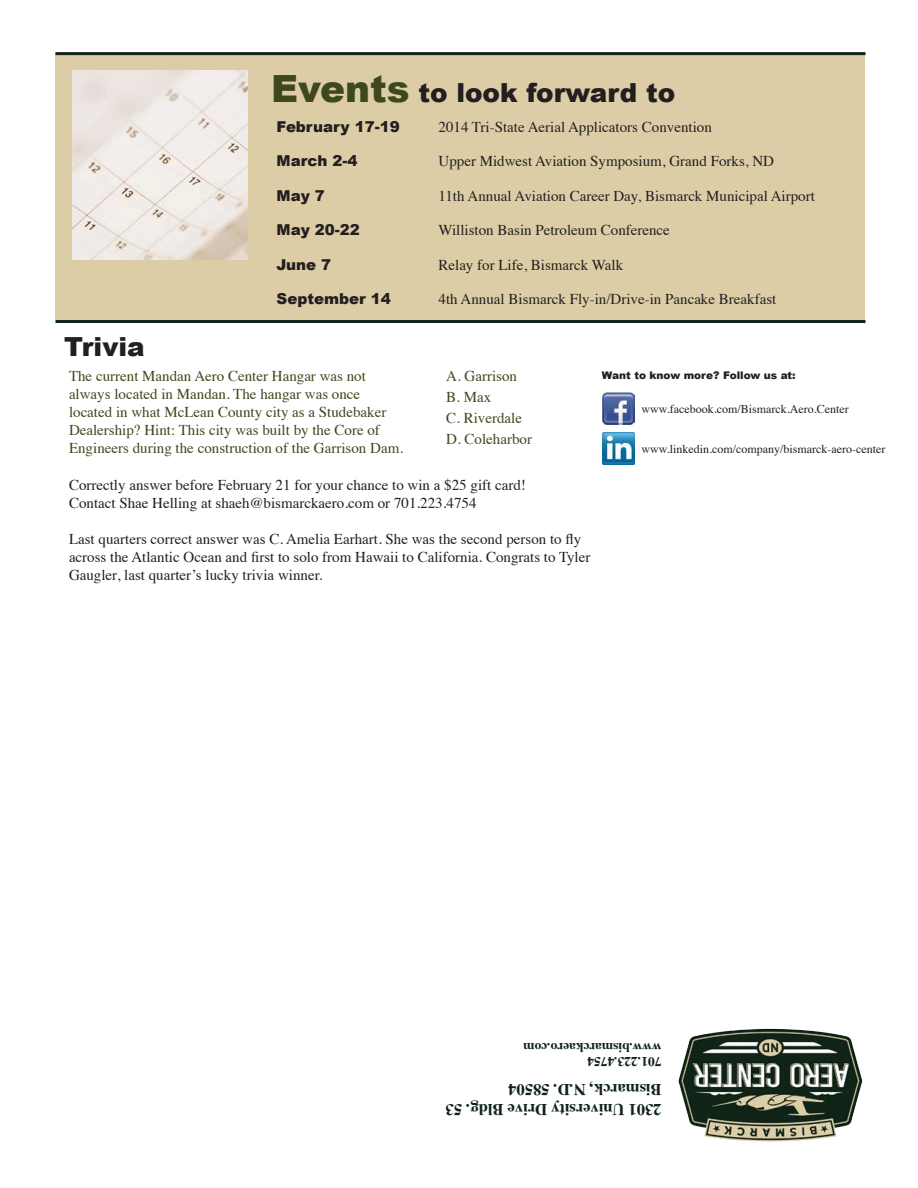
<style>
.page{position:relative;width:918px;height:1188px;background:#fff}
.page>*{position:absolute;margin:0;border:0;box-sizing:border-box;transform-origin:0 0}
.t1{font:900 26.25px "Arial";color:#231f20}
.t2{font:700 16.5px/19.8px "Times";color:#102418}
.t3{font:15px/18px "Times";color:#231f20}
.t4{font:15px/18px "Times";color:#3e481d}
.t5{font:900 15px "Arial";color:#231f20}
.t6{font:700 13.5px/13.5px "Times";color:#102418}
.t7{font:12px "Times";color:#231f20}
.t8{font:900 10.5px "Arial";color:#231f20}
.s1{font-size:37.5px;color:#3e481d}
</style>
<div class="page">
<div style="left:56px;top:52px;width:810px;height:268px;background:#ddcda6"></div>
<img style="left:678px;top:1028px;width:185px;height:114px">
<img style="left:72px;top:71px;width:176px;height:188px">
<hr style="left:56px;top:52px;width:810px;height:3px;background:#102418">
<hr style="left:56px;top:320px;width:810px;height:3px;background:#102418">
<img style="left:603px;top:392px;width:32px;height:32px">
<img style="left:603px;top:433px;width:32px;height:32px">
<p class="t1" style="left:271px;top:73px;width:406px"><span class="s1">Events</span> to look forward to</p>
<p class="t1" style="left:64px;top:327px;width:82px">Trivia</p>
<p class="t5" style="left:277px;top:115px;width:125px">February 17-19</p>
<p class="t3" style="left:439px;top:116px;width:275px">2014 Tri-State Aerial Applicators Convention</p>
<p class="t5" style="left:277px;top:150px;width:82px">March 2-4</p>
<p class="t3" style="left:439px;top:151px;width:337px">Upper Midwest Aviation Symposium, Grand Forks, ND</p>
<p class="t5" style="left:277px;top:184px;width:50px">May 7</p>
<p class="t3" style="left:439px;top:185px;width:378px">11th Annual Aviation Career Day, Bismarck Municipal Airport</p>
<p class="t5" style="left:277px;top:219px;width:85px">May 20-22</p>
<p class="t3" style="left:439px;top:220px;width:233px">Williston Basin Petroleum Conference</p>
<p class="t5" style="left:277px;top:253px;width:56px">June 7</p>
<p class="t3" style="left:439px;top:254px;width:186px">Relay for Life, Bismarck Walk</p>
<p class="t5" style="left:277px;top:288px;width:116px">September 14</p>
<p class="t3" style="left:439px;top:289px;width:339px">4th Annual Bismarck Fly-in/Drive-in Pancake Breakfast</p>
<p class="t4" style="left:69px;top:366px;width:336px">The current Mandan Aero Center Hangar was not always located in Mandan. The hangar was once located in what McLean County city as a Studebaker Dealership? Hint: This city was built by the Core of Engineers during the construction of the Garrison Dam.</p>
<p class="t4" style="left:446px;top:366px;width:72px">A. Garrison</p>
<p class="t4" style="left:446px;top:387px;width:46px">B. Max</p>
<p class="t4" style="left:446px;top:408px;width:77px">C. Riverdale</p>
<p class="t4" style="left:446px;top:429px;width:87px">D. Coleharbor</p>
<p class="t3" style="left:69px;top:474px;width:458px">Correctly answer before February 21 for your chance to win a $25 gift card!<br>Contact Shae Helling at shaeh@bismarckaero.com or 701.223.4754</p>
<p class="t3" style="left:69px;top:528px;width:523px">Last quarters correct answer was C. Amelia Earhart. She was the second person to fly across the Atlantic Ocean and first to solo from Hawaii to California. Congrats to Tyler<br>Gaugler, last quarter’s lucky trivia winner.</p>
<p class="t8" style="left:602px;top:368px;width:195px">Want to know more? Follow us at:</p>
<p class="t7" style="left:642px;top:397px;width:209px">www.facebook.com/Bismarck.Aero.Center</p>
<p class="t7" style="left:642px;top:438px;width:245px">www.linkedin.com/company/bismarck-aero-center</p>
<p class="t6" style="left:662px;top:1069px;width:140px;rotate:-180deg">701.223.4754 www.bismarckaero.com</p>
<p class="t2" style="left:662px;top:1122px;width:217px;rotate:-180deg">2301 University Drive Bldg. 53<br>Bismarck, N.D. 58504</p>
</div>
